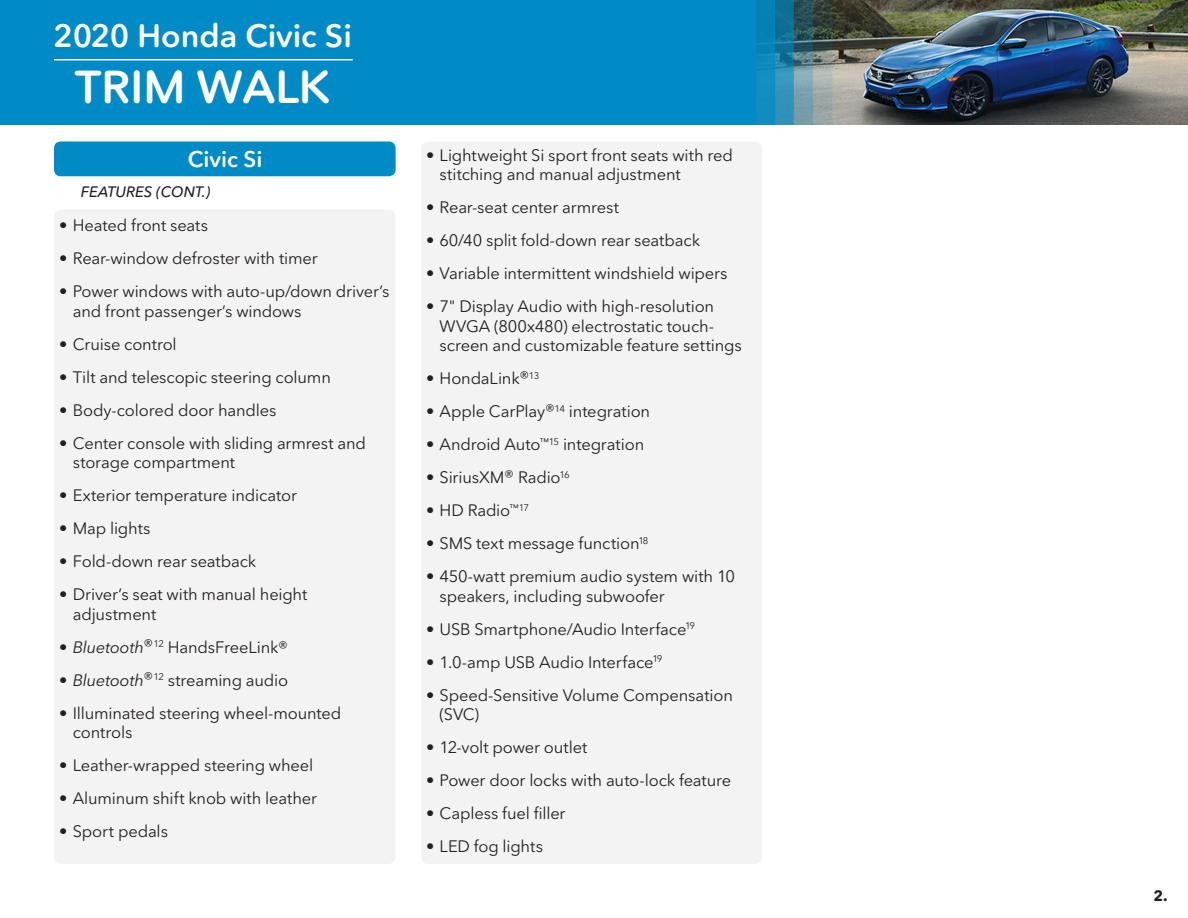
<style>
.page{position:relative;width:1188px;height:918px;background:#fff}
.page>*{position:absolute;margin:0;border:0;box-sizing:border-box;transform-origin:0 0}
.t1{font:600 45.75px "Avenir Next Rounded Std";letter-spacing:.005em;color:#fff}
.t2{font:600 32.1px "Avenir Next Rounded Std";color:#fff}
.t3{font:600 22.5px "Avenir Next Rounded Std";color:#fff}
.t4{font:16.5px/19.5px "Avenir Next Rounded Std";letter-spacing:-.01em;color:#231f20}
.t5{font:15px "Avenir Next Rounded Std Med It";color:#231f20}
.t6{font:700 15px "Avenir Next Rounded Std";color:#231f20}
.s1{font-style:italic}
</style>
<div class="page">
<div style="left:54px;top:141px;width:342px;height:35px;background:#008bc6;border-radius:7px"></div>
<div style="left:54px;top:210px;width:342px;height:654px;background:#f3f3f3;border-radius:7px"></div>
<div style="left:421px;top:141px;width:341px;height:723px;background:#f3f3f3;border-radius:7px"></div>
<img style="left:0;top:0;width:1188px;height:124px">
<hr style="left:54px;top:59px;width:299px;height:1px;background:#fff">
<h2 class="t2" style="left:53px;top:16px;width:300px">2020 Honda Civic Si</h2>
<h1 class="t1" style="left:75px;top:60px;width:257px">TRIM WALK</h1>
<h3 class="t3" style="left:188px;top:146px;width:76px">Civic Si</h3>
<p class="t5" style="left:81px;top:183px;width:131px">FEATURES (CONT.)</p>
<p class="t4" style="left:59px;top:216px;width:150px">• Heated front seats</p>
<p class="t4" style="left:59px;top:249px;width:260px">• Rear-window defroster with timer</p>
<p class="t4" style="left:73px;top:282px;width:318px;text-indent:-13px">• Power windows with auto-up/down driver’s and front passenger’s windows</p>
<p class="t4" style="left:59px;top:334px;width:119px">• Cruise control</p>
<p class="t4" style="left:59px;top:367px;width:273px">• Tilt and telescopic steering column</p>
<p class="t4" style="left:59px;top:400px;width:219px">• Body-colored door handles</p>
<p class="t4" style="left:73px;top:433px;width:295px;text-indent:-13px">• Center console with sliding armrest and storage compartment</p>
<p class="t4" style="left:59px;top:486px;width:239px">• Exterior temperature indicator</p>
<p class="t4" style="left:59px;top:519px;width:93px">• Map lights</p>
<p class="t4" style="left:59px;top:552px;width:199px">• Fold-down rear seatback</p>
<p class="t4" style="left:73px;top:585px;width:236px;text-indent:-13px">• Driver’s seat with manual height adjustment</p>
<p class="t4" style="left:59px;top:637px;width:230px"><span class="s1">• Bluetooth</span>®<sup>12</sup> HandsFreeLink®</p>
<p class="t4" style="left:59px;top:670px;width:230px"><span class="s1">• Bluetooth</span>®<sup>12</sup> streaming audio</p>
<p class="t4" style="left:73px;top:703px;width:270px;text-indent:-13px">• Illuminated steering wheel-mounted controls</p>
<p class="t4" style="left:59px;top:756px;width:256px">• Leather-wrapped steering wheel</p>
<p class="t4" style="left:59px;top:789px;width:259px">• Aluminum shift knob with leather</p>
<p class="t4" style="left:59px;top:822px;width:110px">• Sport pedals</p>
<p class="t4" style="left:440px;top:145px;width:295px;text-indent:-13px">• Lightweight Si sport front seats with red stitching and manual adjustment</p>
<p class="t4" style="left:426px;top:198px;width:194px">• Rear-seat center armrest</p>
<p class="t4" style="left:426px;top:231px;width:275px">• 60/40 split fold-down rear seatback</p>
<p class="t4" style="left:426px;top:264px;width:303px">• Variable intermittent windshield wipers</p>
<p class="t4" style="left:440px;top:297px;width:304px;text-indent:-13px">• 7" Display Audio with high-resolution<br>WVGA (800x480) electrostatic touch&shy;screen and customizable feature settings</p>
<p class="t4" style="left:426px;top:369px;width:115px">• HondaLink®<sup>13</sup></p>
<p class="t4" style="left:426px;top:402px;width:226px">• Apple CarPlay®<sup>14</sup> integration</p>
<p class="t4" style="left:426px;top:435px;width:220px">• Android Auto<sup>™15</sup> integration</p>
<p class="t4" style="left:426px;top:468px;width:145px">• SiriusXM® Radio<sup>16</sup></p>
<p class="t4" style="left:426px;top:501px;width:104px">• HD Radio<sup>™17</sup></p>
<p class="t4" style="left:426px;top:534px;width:224px">• SMS text message function<sup>18</sup></p>
<p class="t4" style="left:440px;top:567px;width:297px;text-indent:-13px">• 450-watt premium audio system with 10 speakers, including subwoofer</p>
<p class="t4" style="left:426px;top:619px;width:271px">• USB Smartphone/Audio Interface<sup>19</sup></p>
<p class="t4" style="left:426px;top:652px;width:238px">• 1.0-amp USB Audio Interface<sup>19</sup></p>
<p class="t4" style="left:440px;top:685px;width:295px;text-indent:-13px">• Speed-Sensitive Volume Compensation (SVC)</p>
<p class="t4" style="left:426px;top:738px;width:163px">• 12-volt power outlet</p>
<p class="t4" style="left:426px;top:771px;width:307px">• Power door locks with auto-lock feature</p>
<p class="t4" style="left:426px;top:804px;width:141px">• Capless fuel filler</p>
<p class="t4" style="left:426px;top:837px;width:118px">• LED fog lights</p>
<p class="t6" style="left:1153px;top:887px;width:16px">2.</p>
</div>
